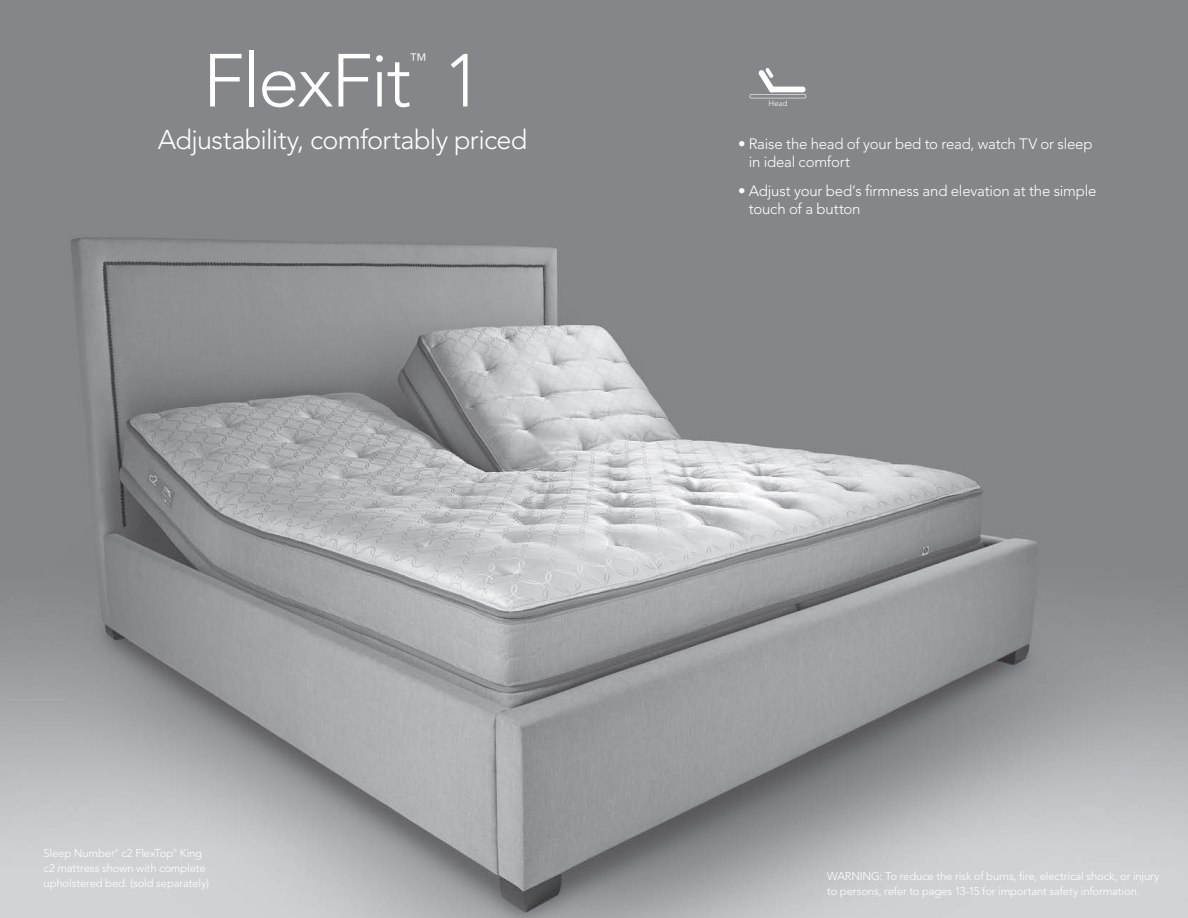
<style>
.page{position:relative;width:1188px;height:918px;background:#fff}
.page>*{position:absolute;margin:0;border:0;box-sizing:border-box;transform-origin:0 0}
.t1{font:300 74.25px "Avenir LT Std";letter-spacing:-.025em;color:#fff}
.t2{font:300 27px "Avenir LT Std";letter-spacing:-.025em;color:#fff}
.t3{font:300 17.85px "Avenir LT Std";color:#fff}
.t4{font:300 15px/18px "Avenir LT Std";letter-spacing:-.015em;color:#fff}
.t5{font:300 11.25px/15px "Avenir LT Std";letter-spacing:-.01em;color:#fff}
.t6{font:300 7.95px "Avenir LT Std";color:#fff}
</style>
<div class="page">
<img style="left:0;top:0;width:1188px;height:918px">
<div style="left:769px;top:87px;width:37px;height:5px;background:#fff;border-radius:3px"></div>
<hr style="left:750px;top:94px;width:56px;height:4px;background:#cbcccd">
<hr style="left:750px;top:95px;width:56px;height:3px;background:#fff">
<svg style="left:758px;top:68px;width:17px;height:24px"></svg>
<h1 class="t1" style="left:203px;top:37px;width:281px">FlexFit 1</h1>
<h3 class="t3" style="left:409px;top:50px;width:19px">™</h3>
<p class="t6" style="left:768px;top:98px;width:20px">Head</p>
<h2 class="t2" style="left:158px;top:124px;width:371px">Adjustability, comfortably priced</h2>
<h3 class="t4" style="left:749px;top:135px;width:345px;text-indent:-11px">• Raise the head of your bed to read, watch TV or sleep in ideal comfort</h3>
<h3 class="t4" style="left:749px;top:182px;width:349px;text-indent:-11px">• Adjust your bed’s firmness and elevation at the simple touch of a button</h3>
<p class="t5" style="left:44px;top:846px;width:73px">Sleep Number</p>
<p class="t5" style="left:121px;top:846px;width:54px">c2 FlexTop</p>
<p class="t5" style="left:43px;top:846px;width:167px;text-indent:136px">King c2 mattress shown with complete upholstered bed. (sold separately)</p>
<p class="t5" style="left:827px;top:868px;width:334px">WARNING: To reduce the risk of burns, fire, electrical shock, or injury to persons, refer to pages 13-15 for important safety information.</p>
</div>
